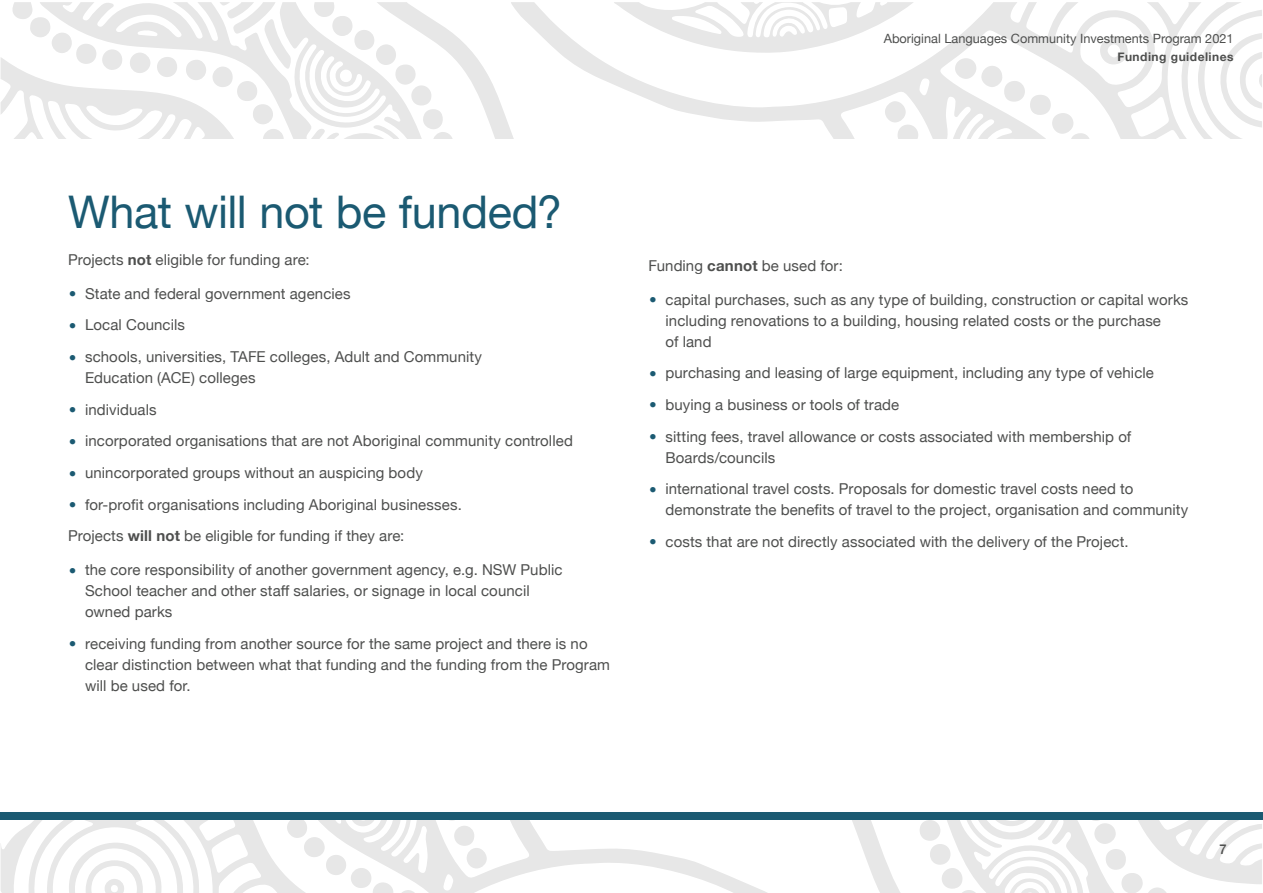
<style>
.page{position:relative;width:1263px;height:893px;background:#fff}
.page>*{position:absolute;margin:0;border:0;box-sizing:border-box;transform-origin:0 0}
.t1{font:45px "Helvetica Neue";letter-spacing:-.01em;color:#1b5a72}
.Bullet_L1{font:15px/21px "Helvetica Neue";letter-spacing:.005em;color:#4e4f4e}
.Body{font:15px "Helvetica Neue";letter-spacing:.005em;color:#4e4f4e}
.t2{font:500 13.5px "Helvetica Neue";color:#4e4f4e;scale:.96 1}
.t3{font:12.75px "Helvetica Neue";color:#4e4f4e}
.t4{font:700 12px "Helvetica Neue";letter-spacing:.04em;color:#4e4f4e}
.s1{font-weight:700}
.s2{font-family:"Gotham";font-weight:700;font-size:18px;color:#1b5a72}
</style>
<div class="page">
<svg style="left:1px;top:820px;width:510px;height:73px"></svg>
<svg style="left:511px;top:820px;width:751px;height:73px"></svg>
<svg style="left:373px;top:882px;width:46px;height:11px"></svg>
<div style="left:304px;top:837px;width:21px;height:20px;background:#e7e7e7;border-radius:50%"></div>
<div style="left:351px;top:868px;width:20px;height:20px;background:#e7e7e7;border-radius:50%"></div>
<div style="left:326px;top:855px;width:20px;height:20px;background:#e7e7e7;border-radius:50%"></div>
<div style="left:287px;top:817px;width:20px;height:21px;background:#e7e7e7;border-radius:50%"></div>
<div style="left:1094px;top:823px;width:22px;height:21px;background:#e7e7e7;border-radius:50%"></div>
<div style="left:1121px;top:873px;width:22px;height:20px;background:#e7e7e7;border-radius:50%"></div>
<svg style="left:1147px;top:887px;width:21px;height:6px"></svg>
<svg style="left:1085px;top:820px;width:21px;height:1px"></svg>
<div style="left:1106px;top:849px;width:20px;height:21px;background:#e7e7e7;border-radius:50%"></div>
<div style="left:919px;top:820px;width:21px;height:21px;background:#e7e7e7;border-radius:50%"></div>
<svg style="left:958px;top:890px;width:21px;height:3px"></svg>
<div style="left:942px;top:868px;width:20px;height:21px;background:#e7e7e7;border-radius:50%"></div>
<div style="left:930px;top:844px;width:20px;height:21px;background:#e7e7e7;border-radius:50%"></div>
<svg style="left:441px;top:820px;width:21px;height:1px"></svg>
<div style="left:454px;top:826px;width:20px;height:20px;background:#e7e7e7;border-radius:50%"></div>
<div style="left:467px;top:848px;width:20px;height:21px;background:#e7e7e7;border-radius:50%"></div>
<svg style="left:350px;top:820px;width:26px;height:6px"></svg>
<svg style="left:69px;top:843px;width:93px;height:50px"></svg>
<svg style="left:1px;top:2px;width:510px;height:137px"></svg>
<svg style="left:511px;top:2px;width:751px;height:137px"></svg>
<svg style="left:614px;top:2px;width:300px;height:51px"></svg>
<svg style="left:313px;top:2px;width:23px;height:17px"></svg>
<svg style="left:1217px;top:33px;width:45px;height:95px"></svg>
<div style="left:130px;top:53px;width:21px;height:20px;background:#e7e7e7;border-radius:50%"></div>
<svg style="left:12px;top:2px;width:38px;height:35px"></svg>
<svg style="left:263px;top:129px;width:21px;height:10px"></svg>
<div style="left:212px;top:67px;width:21px;height:20px;background:#e7e7e7;border-radius:50%"></div>
<div style="left:186px;top:60px;width:20px;height:20px;background:#e7e7e7;border-radius:50%"></div>
<div style="left:76px;top:44px;width:20px;height:20px;background:#e7e7e7;border-radius:50%"></div>
<div style="left:102px;top:49px;width:20px;height:21px;background:#e7e7e7;border-radius:50%"></div>
<div style="left:237px;top:81px;width:20px;height:20px;background:#e7e7e7;border-radius:50%"></div>
<div style="left:157px;top:57px;width:20px;height:20px;background:#e7e7e7;border-radius:50%"></div>
<div style="left:52px;top:33px;width:20px;height:20px;background:#e7e7e7;border-radius:50%"></div>
<div style="left:253px;top:104px;width:20px;height:20px;background:#e7e7e7;border-radius:50%"></div>
<svg style="left:981px;top:66px;width:22px;height:21px"></svg>
<div style="left:1004px;top:81px;width:21px;height:21px;background:#e7e7e7;border-radius:50%"></div>
<div style="left:1052px;top:113px;width:21px;height:21px;background:#e7e7e7;border-radius:50%"></div>
<div style="left:955px;top:58px;width:21px;height:21px;background:#e7e7e7;border-radius:50%"></div>
<div style="left:1030px;top:95px;width:21px;height:20px;background:#e7e7e7;border-radius:50%"></div>
<svg style="left:1070px;top:133px;width:20px;height:6px"></svg>
<svg style="left:897px;top:125px;width:21px;height:14px"></svg>
<div style="left:885px;top:101px;width:21px;height:21px;background:#e7e7e7;border-radius:50%"></div>
<svg style="left:433px;top:132px;width:20px;height:7px"></svg>
<div style="left:376px;top:44px;width:20px;height:21px;background:#e7e7e7;border-radius:50%"></div>
<div style="left:395px;top:64px;width:21px;height:21px;background:#e7e7e7;border-radius:50%"></div>
<div style="left:332px;top:16px;width:21px;height:20px;background:#e7e7e7;border-radius:50%"></div>
<div style="left:411px;top:85px;width:20px;height:21px;background:#e7e7e7;border-radius:50%"></div>
<div style="left:354px;top:30px;width:20px;height:20px;background:#e7e7e7;border-radius:50%"></div>
<div style="left:423px;top:109px;width:20px;height:21px;background:#e7e7e7;border-radius:50%"></div>
<svg style="left:219px;top:2px;width:72px;height:67px"></svg>
<svg style="left:1100px;top:37px;width:28px;height:28px"></svg>
<div style="left:0;top:812px;width:1263px;height:8px;background:#1b5a72"></div>
<p class="t3" style="left:884px;top:30px;width:351px">Aboriginal Languages Community Investments Program 2021</p>
<p class="t4" style="left:1117px;top:48px;width:118px">Funding guidelines</p>
<h1 class="t1" style="left:68px;top:179px;width:496px">What will not be funded?</h1>
<p class="Body" style="left:68px;top:249px;width:243px">Projects <span class="s1">not</span> eligible for funding are:</p>
<p class="Bullet_L1" style="left:68px;top:284px;width:284px"><span class="s2">•</span> State and federal government agencies</p>
<p class="Bullet_L1" style="left:68px;top:315px;width:119px"><span class="s2">•</span> Local Councils</p>
<p class="Bullet_L1" style="left:85px;top:347px;width:399px;text-indent:-17px"><span class="s2">•</span> schools, universities, TAFE colleges, Adult and Community<br>Education (ACE) colleges</p>
<p class="Bullet_L1" style="left:68px;top:400px;width:90px"><span class="s2">•</span> individuals</p>
<p class="Bullet_L1" style="left:68px;top:431px;width:506px"><span class="s2">•</span> incorporated organisations that are not Aboriginal community controlled</p>
<p class="Bullet_L1" style="left:68px;top:463px;width:356px"><span class="s2">•</span> unincorporated groups without an auspicing body</p>
<p class="Bullet_L1" style="left:68px;top:495px;width:395px"><span class="s2">•</span> for-profit organisations including Aboriginal businesses.</p>
<p class="Body" style="left:68px;top:525px;width:338px">Projects <span class="s1">will not</span> be eligible for funding if they are:</p>
<p class="Bullet_L1" style="left:85px;top:560px;width:479px;text-indent:-17px"><span class="s2">•</span> the core responsibility of another government agency, e.g. NSW Public<br>School teacher and other staff salaries, or signage in local council owned parks</p>
<p class="Bullet_L1" style="left:85px;top:634px;width:526px;text-indent:-17px"><span class="s2">•</span> receiving funding from another source for the same project and there is no clear distinction between what that funding and the funding from the Program will be used for.</p>
<p class="Body" style="left:648px;top:255px;width:196px">Funding <span class="s1">cannot</span> be used for:</p>
<p class="Bullet_L1" style="left:665px;top:290px;width:524px;text-indent:-17px"><span class="s2">•</span> capital purchases, such as any type of building, construction or capital works including renovations to a building, housing related costs or the purchase<br>of land</p>
<p class="Bullet_L1" style="left:648px;top:363px;width:507px"><span class="s2">•</span> purchasing and leasing of large equipment, including any type of vehicle</p>
<p class="Bullet_L1" style="left:648px;top:395px;width:252px"><span class="s2">•</span> buying a business or tools of trade</p>
<p class="Bullet_L1" style="left:665px;top:427px;width:467px;text-indent:-17px"><span class="s2">•</span> sitting fees, travel allowance or costs associated with membership of<br>Boards/councils</p>
<p class="Bullet_L1" style="left:665px;top:479px;width:524px;text-indent:-17px"><span class="s2">•</span> international travel costs. Proposals for domestic travel costs need to demonstrate the benefits of travel to the project, organisation and community</p>
<p class="Bullet_L1" style="left:648px;top:532px;width:482px"><span class="s2">•</span> costs that are not directly associated with the delivery of the Project.</p>
<p class="t2" style="left:1219px;top:838px;width:9px">7</p>
</div>
